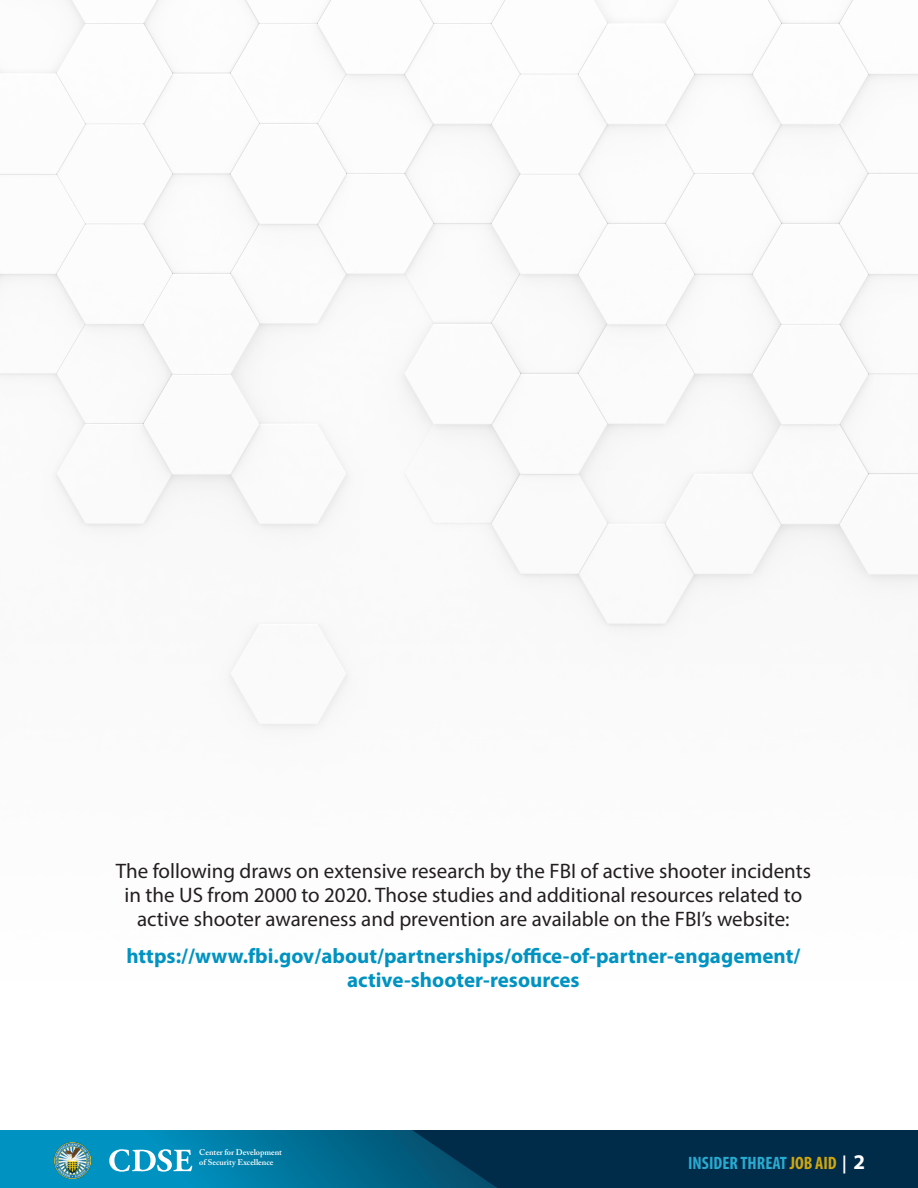
<style>
.page{position:relative;width:918px;height:1188px;background:#fff}
.page>*{position:absolute;margin:0;border:0;box-sizing:border-box;transform-origin:0 0}
.t1{font:21px/24px "Myriad Pro";color:#231f20;text-align:center}
.t2{font:700 21px/24px "Myriad Pro";color:#0093c2;text-align:center}
.t3{font:700 condensed 18px "Myriad Pro";color:#29aad1}
.t4{font:600 8.25px/9.9px "Adobe Caslon Pro";color:#fff}
.s1{color:#d0a60f}
.s2{color:#fff}
.s3{font-stretch:normal;font-size:21px;color:#fff}
</style>
<div class="page">
<div style="left:497px;top:1130px;width:421px;height:58px;background:#002b49"></div>
<svg style="left:0;top:1130px;width:497px;height:58px;background:#007299"></svg>
<img style="left:55px;top:1143px;width:35px;height:35px">
<svg style="left:109px;top:1149px;width:83px;height:23px"></svg>
<img style="left:0;top:0;width:918px;height:730px">
<p class="t1" style="left:116px;top:858px;width:697px">The following draws on extensive research by the FBI of active shooter incidents in the US from 2000 to 2020. Those studies and additional resources related to active shooter awareness and prevention are available on the FBI’s website:</p>
<p class="t2" style="left:126px;top:943px;width:675px">https://www.fbi.gov/about/partnerships/office-of-partner-engagement/ active-shooter-resources</p>
<p class="t4" style="left:199px;top:1148px;width:84px">Center for Development of Security Excellence</p>
<p class="t3" style="left:688px;top:1152px;width:179px">INSIDER THREAT <span class="s1">JOB AID</span> <span class="s2">|</span> <span class="s3">2</span></p>
</div>
